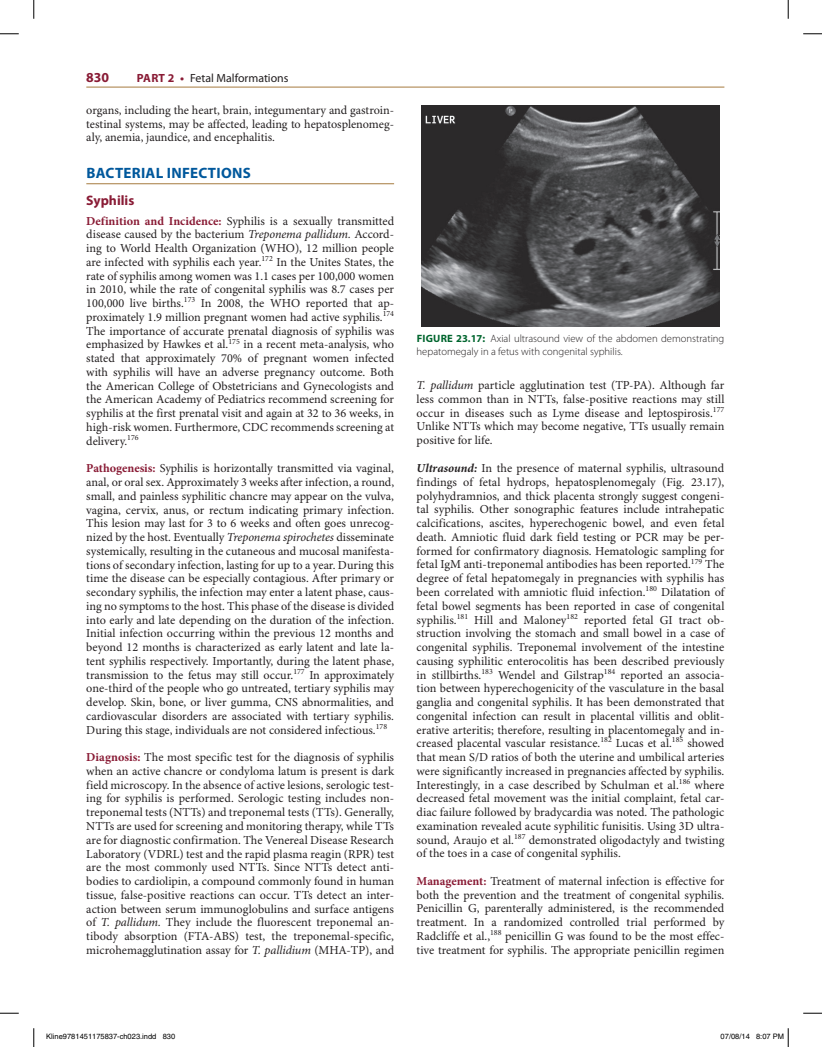
<style>
.page{position:relative;width:822px;height:1047px;background:#fff}
.page>*{position:absolute;margin:0;border:0;box-sizing:border-box;transform-origin:0 0}
.t1{font:700 15px "Myriad Pro";letter-spacing:.02em;color:#01589c}
.t2{font:700 13.75px "Myriad Pro";color:#891b35}
.t3{font:12.25px/13.8px "Minion Pro";color:#231f20;text-align:justify}
.t4{font:11.88px "Myriad Pro";color:#231f20}
.t5{font:300 10.62px/12.5px "Myriad Pro";color:#231f20}
.t6{font:7.5px "Helvetica";color:#000}
.s1{font-weight:700;color:#891b35}
.s2{font-style:italic}
.s3{font-weight:700;color:#00652e}
.s4{font-weight:700;font-style:italic}
</style>
<div class="page">
<hr style="left:86px;top:87px;width:638px;height:1px;background:#a67b3f">
<hr style="left:86px;top:183px;width:308px;height:1px;background:#a67b3f">
<img style="left:422px;top:105px;width:296px;height:221px">
<svg style="left:0;top:33px;width:19px;height:2px"></svg>
<svg style="left:803px;top:33px;width:18px;height:2px"></svg>
<svg style="left:0;top:1012px;width:19px;height:1px"></svg>
<svg style="left:803px;top:1012px;width:18px;height:1px"></svg>
<svg style="left:33px;top:0;width:2px;height:19px"></svg>
<svg style="left:33px;top:1028px;width:2px;height:18px"></svg>
<svg style="left:787px;top:0;width:1px;height:19px"></svg>
<svg style="left:787px;top:1028px;width:1px;height:18px"></svg>
<p class="t2" style="left:86px;top:69px;width:24px">830</p>
<p class="t4" style="left:137px;top:71px;width:153px"><span class="s1">PART 2 •</span> Fetal Malformations</p>
<p class="t3" style="left:86px;top:104px;width:309px">organs, including the heart, brain, integumentary and gastroin&shy;testinal systems, may be affected, leading to hepatosplenomeg&shy;aly, anemia, jaundice, and encephalitis.</p>
<p class="t1" style="left:86px;top:165px;width:166px">BACTERIAL INFECTIONS</p>
<p class="t2" style="left:86px;top:192px;width:49px">Syphilis</p>
<p class="t3" style="left:86px;top:214px;width:309px"><span class="s1">Definition and Incidence:</span> Syphilis is a sexually transmitted disease caused by the bacterium <span class="s2">Treponema pallidum.</span> Accord&shy;ing to World Health Organization (WHO), 12 million people are infected with syphilis each year.<sup>172</sup> In the Unites States, the rate of syphilis among women was 1.1 cases per 100,000 women in 2010, while the rate of congenital syphilis was 8.7 cases per 100,000 live births.<sup>173</sup> In 2008, the WHO reported that ap&shy;proximately 1.9 million pregnant women had active syphilis.<sup>174<br></sup>The importance of accurate prenatal diagnosis of syphilis was emphasized by Hawkes et al.<sup>175</sup> in a recent meta-analysis, who stated that approximately 70% of pregnant women infected with syphilis will have an adverse pregnancy outcome. Both the American College of Obstetricians and Gynecologists and the American Academy of Pediatrics recommend screening for syphilis at the first prenatal visit and again at 32 to 36 weeks, in high-risk women. Furthermore, CDC recommends screening at delivery.<sup>176</sup></p>
<p class="t3" style="left:86px;top:462px;width:309px"><span class="s1">Pathogenesis:</span> Syphilis is horizontally transmitted via vaginal, anal, or oral sex. Approximately 3 weeks after infection, a round, small, and painless syphilitic chancre may appear on the vulva, vagina, cervix, anus, or rectum indicating primary infection.<br>This lesion may last for 3 to 6 weeks and often goes unrecog&shy;nized by the host. Eventually <span class="s2">Treponema spirochetes</span> disseminate systemically, resulting in the cutaneous and mucosal manifesta&shy;tions of secondary infection, lasting for up to a year. During this time the disease can be especially contagious. After primary or secondary syphilis, the infection may enter a latent phase, caus&shy;ing no symptoms to the host. This phase of the disease is divided into early and late depending on the duration of the infection.<br>Initial infection occurring within the previous 12 months and beyond 12 months is characterized as early latent and late la&shy;tent syphilis respectively. Importantly, during the latent phase, transmission to the fetus may still occur.<sup>177</sup> In approximately one-third of the people who go untreated, tertiary syphilis may develop. Skin, bone, or liver gumma, CNS abnormalities, and cardiovascular disorders are associated with tertiary syphilis.<br>During this stage, individuals are not considered infectious.<sup>178</sup></p>
<p class="t3" style="left:86px;top:750px;width:309px"><span class="s1">Diagnosis:</span> The most specific test for the diagnosis of syphilis when an active chancre or condyloma latum is present is dark field microscopy. In the absence of active lesions, serologic test&shy;ing for syphilis is performed. Serologic testing includes non&shy;treponemal tests (NTTs) and treponemal tests (TTs). Generally, NTTs are used for screening and monitoring therapy, while TTs are for diagnostic confirmation. The Venereal Disease Research Laboratory (VDRL) test and the rapid plasma reagin (RPR) test are the most commonly used NTTs. Since NTTs detect anti&shy;bodies to cardiolipin, a compound commonly found in human tissue, false-positive reactions can occur. TTs detect an inter&shy;action between serum immunoglobulins and surface antigens of <span class="s2">T. pallidum.</span> They include the fluorescent treponemal an&shy;tibody absorption (FTA-ABS) test, the treponemal-specific, microhemagglutination assay for <span class="s2">T. pallidium</span> (MHA-TP), and</p>
<p class="t5" style="left:416px;top:332px;width:309px"><span class="s3">FIGURE 23.17:</span> Axial ultrasound view of the abdomen demonstrating hepatomegaly in a fetus with congenital syphilis.</p>
<p class="t3" style="left:416px;top:379px;width:309px"><span class="s2">T. pallidum</span> particle agglutination test (TP-PA). Although far less common than in NTTs, false-positive reactions may still occur in diseases such as Lyme disease and leptospirosis.<sup>177<br></sup>Unlike NTTs which may become negative, TTs usually remain positive for life.</p>
<p class="t3" style="left:416px;top:462px;width:309px"><span class="s4">Ultrasound:</span> In the presence of maternal syphilis, ultrasound findings of fetal hydrops, hepatosplenomegaly (Fig. 23.17), polyhydramnios, and thick placenta strongly suggest congeni&shy;tal syphilis. Other sonographic features include intrahepatic calcifications, ascites, hyperechogenic bowel, and even fetal death. Amniotic fluid dark field testing or PCR may be per&shy;formed for confirmatory diagnosis. Hematologic sampling for fetal IgM anti-treponemal antibodies has been reported.<sup>179</sup> The degree of fetal hepatomegaly in pregnancies with syphilis has been correlated with amniotic fluid infection.<sup>180</sup> Dilatation of fetal bowel segments has been reported in case of congenital syphilis.<sup>181</sup> Hill and Maloney<sup>182</sup> reported fetal GI tract ob&shy;struction involving the stomach and small bowel in a case of congenital syphilis. Treponemal involvement of the intestine causing syphilitic enterocolitis has been described previously in stillbirths.<sup>183</sup> Wendel and Gilstrap<sup>184</sup> reported an associa&shy;tion between hyperechogenicity of the vasculature in the basal ganglia and congenital syphilis. It has been demonstrated that congenital infection can result in placental villitis and oblit&shy;erative arteritis; therefore, resulting in placentomegaly and in&shy;creased placental vascular resistance.<sup>182</sup> Lucas et al.<sup>185</sup> showed that mean S/D ratios of both the uterine and umbilical arteries were significantly increased in pregnancies affected by syphilis.<br>Interestingly, in a case described by Schulman et al.<sup>186</sup> where decreased fetal movement was the initial complaint, fetal car&shy;diac failure followed by bradycardia was noted. The pathologic examination revealed acute syphilitic funisitis. Using 3D ultra&shy;sound, Araujo et al.<sup>187</sup> demonstrated oligodactyly and twisting of the toes in a case of congenital syphilis.</p>
<p class="t3" style="left:416px;top:874px;width:309px"><span class="s1">Management:</span> Treatment of maternal infection is effective for both the prevention and the treatment of congenital syphilis.<br>Penicillin G, parenterally administered, is the recommended treatment. In a randomized controlled trial performed by Radcliffe et al.,<sup>188</sup> penicillin G was found to be the most effec&shy;tive treatment for syphilis. The appropriate penicillin regimen</p>
<p class="t6" style="left:46px;top:1032px;width:130px">Kline9781451175837-ch023.indd 830</p>
<p class="t6" style="left:720px;top:1032px;width:65px">07/08/14 8:07 PM</p>
</div>
